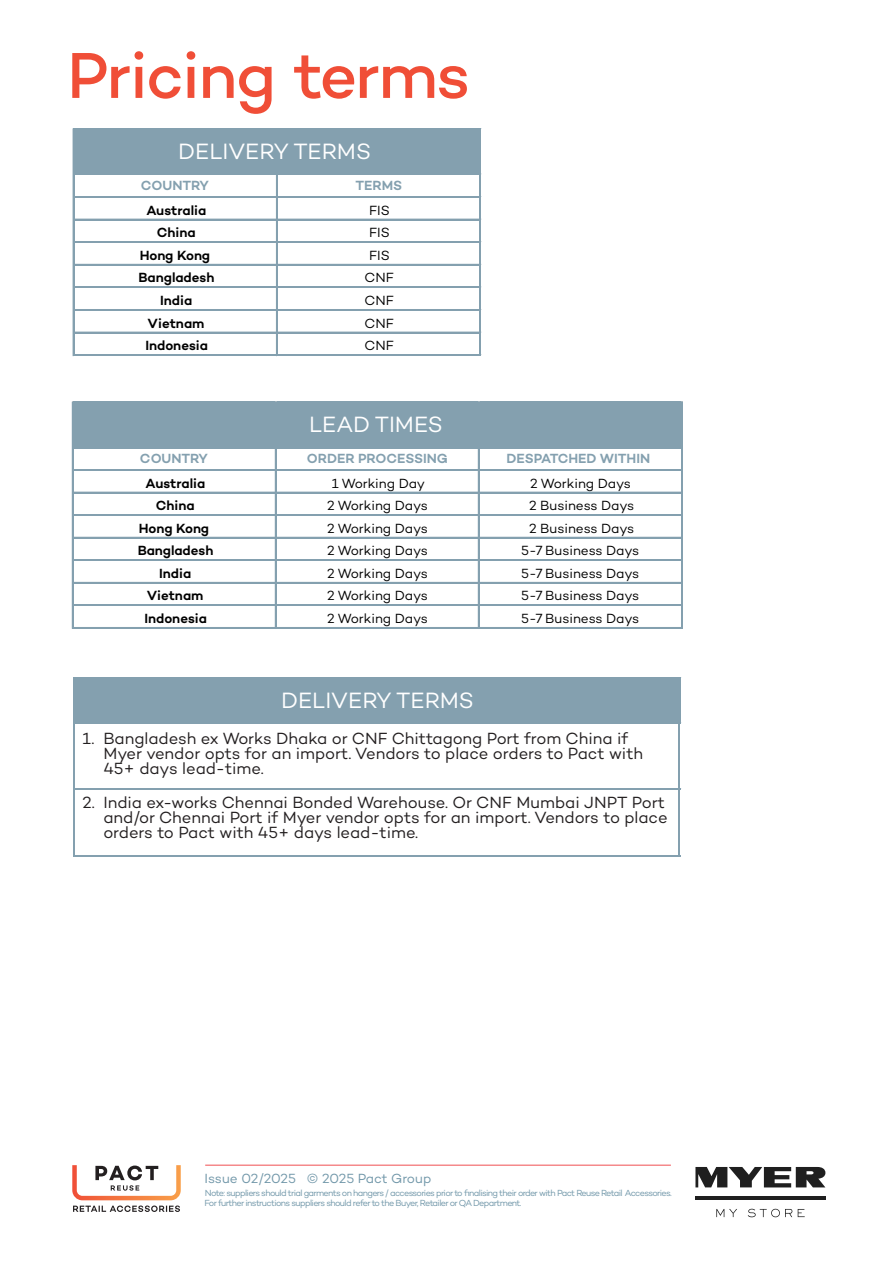
<style>
.page{position:relative;width:893px;height:1263px;background:#fff}
.page>*{position:absolute;margin:0;border:0;box-sizing:border-box;transform-origin:0 0}
.t1{font:500 66px "Campton";letter-spacing:-.03em;color:#f04e37}
.t2{font:22.65px "Campton";color:#fff}
.t3{font:22.5px "Campton";color:#fff}
.t4{font:16.5px/14.7px "Campton";color:#231f20}
.t5{font:13.5px "Campton";letter-spacing:-.01em;color:#000}
.t6{font:600 13.5px "Campton";color:#000}
.t7{font:600 13.5px "Campton";color:#84a0af}
.t8{font:13.5px "Campton";color:#7197a9}
.t9{font:9px/10.5px "Campton";letter-spacing:-.075em;color:#7197a9}
</style>
<div class="page">
<div style="left:73px;top:403px;width:609px;height:45px;background:#84a0af"></div>
<hr style="left:73px;top:402px;width:609px;height:1px;background:#84a0af">
<hr style="left:73px;top:470px;width:609px;height:1px;background:#84a0af">
<hr style="left:73px;top:469px;width:609px;height:1px;background:#84a0af">
<hr style="left:73px;top:492px;width:609px;height:1px;background:#84a0af">
<hr style="left:73px;top:515px;width:609px;height:1px;background:#84a0af">
<hr style="left:73px;top:514px;width:609px;height:1px;background:#84a0af">
<hr style="left:73px;top:537px;width:609px;height:1px;background:#84a0af">
<hr style="left:73px;top:560px;width:609px;height:1px;background:#84a0af">
<hr style="left:73px;top:559px;width:609px;height:1px;background:#84a0af">
<hr style="left:73px;top:582px;width:609px;height:1px;background:#84a0af">
<hr style="left:73px;top:605px;width:609px;height:1px;background:#84a0af">
<hr style="left:72px;top:402px;width:1px;height:227px;background:#84a0af">
<hr style="left:275px;top:448px;width:1px;height:181px;background:#84a0af">
<hr style="left:478px;top:448px;width:1px;height:181px;background:#84a0af">
<hr style="left:73px;top:627px;width:609px;height:2px;background:#84a0af">
<hr style="left:681px;top:403px;width:1px;height:226px;background:#84a0af">
<div style="left:74px;top:130px;width:407px;height:45px;background:#84a0af"></div>
<hr style="left:74px;top:129px;width:407px;height:1px;background:#84a0af">
<hr style="left:74px;top:128px;width:407px;height:1px;background:#84a0af">
<hr style="left:74px;top:196px;width:407px;height:2px;background:#84a0af">
<hr style="left:74px;top:219px;width:407px;height:1px;background:#84a0af">
<hr style="left:74px;top:242px;width:407px;height:1px;background:#84a0af">
<hr style="left:74px;top:241px;width:407px;height:1px;background:#84a0af">
<hr style="left:74px;top:264px;width:407px;height:1px;background:#84a0af">
<hr style="left:74px;top:287px;width:407px;height:1px;background:#84a0af">
<hr style="left:74px;top:309px;width:407px;height:2px;background:#84a0af">
<hr style="left:74px;top:332px;width:407px;height:1px;background:#84a0af">
<hr style="left:73px;top:129px;width:1px;height:227px;background:#84a0af">
<hr style="left:276px;top:175px;width:2px;height:181px;background:#84a0af">
<hr style="left:74px;top:355px;width:407px;height:1px;background:#84a0af">
<hr style="left:74px;top:354px;width:407px;height:1px;background:#84a0af">
<hr style="left:480px;top:130px;width:1px;height:226px;background:#84a0af">
<div style="left:75px;top:679px;width:606px;height:45px;background:#84a0af"></div>
<hr style="left:75px;top:677px;width:606px;height:2px;background:#84a0af">
<hr style="left:75px;top:788px;width:606px;height:2px;background:#84a0af">
<hr style="left:75px;top:856px;width:606px;height:1px;background:#84a0af">
<hr style="left:73px;top:677px;width:2px;height:180px;background:#84a0af">
<hr style="left:679px;top:680px;width:1px;height:177px;background:#84a0af">
<svg style="left:72px;top:1165px;width:109px;height:47px"></svg>
<hr style="left:205px;top:1165px;width:466px;height:1px;background:#f04e52">
<svg style="left:716px;top:1209px;width:21px;height:8px"></svg>
<svg style="left:748px;top:1209px;width:44px;height:8px"></svg>
<svg style="left:798px;top:1209px;width:7px;height:8px"></svg>
<hr style="left:695px;top:1196px;width:130px;height:4px;background:#1f1f1f">
<svg style="left:695px;top:1167px;width:130px;height:20px"></svg>
<h1 class="t1" style="left:67px;top:47px;width:405px">Pricing terms</h1>
<h2 class="t2" style="left:178px;top:142px;width:194px">DELIVERY TERMS</h2>
<p class="t7" style="left:141px;top:179px;width:70px">COUNTRY</p>
<p class="t7" style="left:355px;top:179px;width:48px">TERMS</p>
<p class="t6" style="left:147px;top:204px;width:61px">Australia</p>
<p class="t5" style="left:369px;top:204px;width:22px">FIS</p>
<p class="t6" style="left:157px;top:227px;width:41px">China</p>
<p class="t5" style="left:369px;top:227px;width:22px">FIS</p>
<p class="t6" style="left:140px;top:249px;width:72px">Hong Kong</p>
<p class="t5" style="left:369px;top:249px;width:22px">FIS</p>
<p class="t6" style="left:139px;top:272px;width:77px">Bangladesh</p>
<p class="t5" style="left:365px;top:272px;width:31px">CNF</p>
<p class="t6" style="left:160px;top:295px;width:34px">India</p>
<p class="t5" style="left:365px;top:295px;width:31px">CNF</p>
<p class="t6" style="left:148px;top:317px;width:58px">Vietnam</p>
<p class="t5" style="left:365px;top:317px;width:31px">CNF</p>
<p class="t6" style="left:145px;top:340px;width:64px">Indonesia</p>
<p class="t5" style="left:365px;top:340px;width:31px">CNF</p>
<h3 class="t3" style="left:309px;top:415px;width:135px">LEAD TIMES</h3>
<p class="t7" style="left:140px;top:452px;width:70px">COUNTRY</p>
<p class="t7" style="left:307px;top:452px;width:143px">ORDER PROCESSING</p>
<p class="t7" style="left:506px;top:452px;width:145px">DESPATCHED WITHIN</p>
<p class="t6" style="left:146px;top:477px;width:61px">Australia</p>
<p class="t5" style="left:332px;top:477px;width:95px">1 Working Day</p>
<p class="t5" style="left:530px;top:477px;width:102px">2 Working Days</p>
<p class="t6" style="left:156px;top:500px;width:41px">China</p>
<p class="t5" style="left:327px;top:500px;width:102px">2 Working Days</p>
<p class="t5" style="left:529px;top:500px;width:107px">2 Business Days</p>
<p class="t6" style="left:139px;top:522px;width:72px">Hong Kong</p>
<p class="t5" style="left:327px;top:522px;width:102px">2 Working Days</p>
<p class="t5" style="left:529px;top:522px;width:107px">2 Business Days</p>
<p class="t6" style="left:138px;top:545px;width:77px">Bangladesh</p>
<p class="t5" style="left:327px;top:545px;width:102px">2 Working Days</p>
<p class="t5" style="left:521px;top:545px;width:120px">5-7 Business Days</p>
<p class="t6" style="left:159px;top:567px;width:34px">India</p>
<p class="t5" style="left:327px;top:567px;width:102px">2 Working Days</p>
<p class="t5" style="left:521px;top:567px;width:120px">5-7 Business Days</p>
<p class="t6" style="left:147px;top:590px;width:58px">Vietnam</p>
<p class="t5" style="left:327px;top:590px;width:102px">2 Working Days</p>
<p class="t5" style="left:521px;top:590px;width:120px">5-7 Business Days</p>
<p class="t6" style="left:144px;top:612px;width:64px">Indonesia</p>
<p class="t5" style="left:327px;top:612px;width:102px">2 Working Days</p>
<p class="t5" style="left:521px;top:612px;width:120px">5-7 Business Days</p>
<p class="t4" style="left:82px;top:732px;width:14px">1.</p>
<p class="t4" style="left:82px;top:796px;width:14px">2.</p>
<h2 class="t2" style="left:281px;top:691px;width:194px">DELIVERY TERMS</h2>
<p class="t4" style="left:103px;top:732px;width:541px">Bangladesh ex Works Dhaka or CNF Chittagong Port from China if<br>Myer vendor opts for an import. Vendors to place orders to Pact with<br>45+ days lead-time.</p>
<p class="t4" style="left:103px;top:796px;width:566px">India ex-works Chennai Bonded Warehouse. Or CNF Mumbai JNPT Port and/or Chennai Port if Myer vendor opts for an import. Vendors to place orders to Pact with 45+ days lead-time.</p>
<p class="t8" style="left:204px;top:1172px;width:228px">Issue 02/2025 © 2025 Pact Group</p>
<p class="t9" style="left:204px;top:1188px;width:469px">Note: suppliers should trial garments on hangers / accessories prior to finalising their order with Pact Reuse Retail Accessories.<br>For further instructions suppliers should refer to the Buyer, Retailer or QA Department.</p>
</div>
